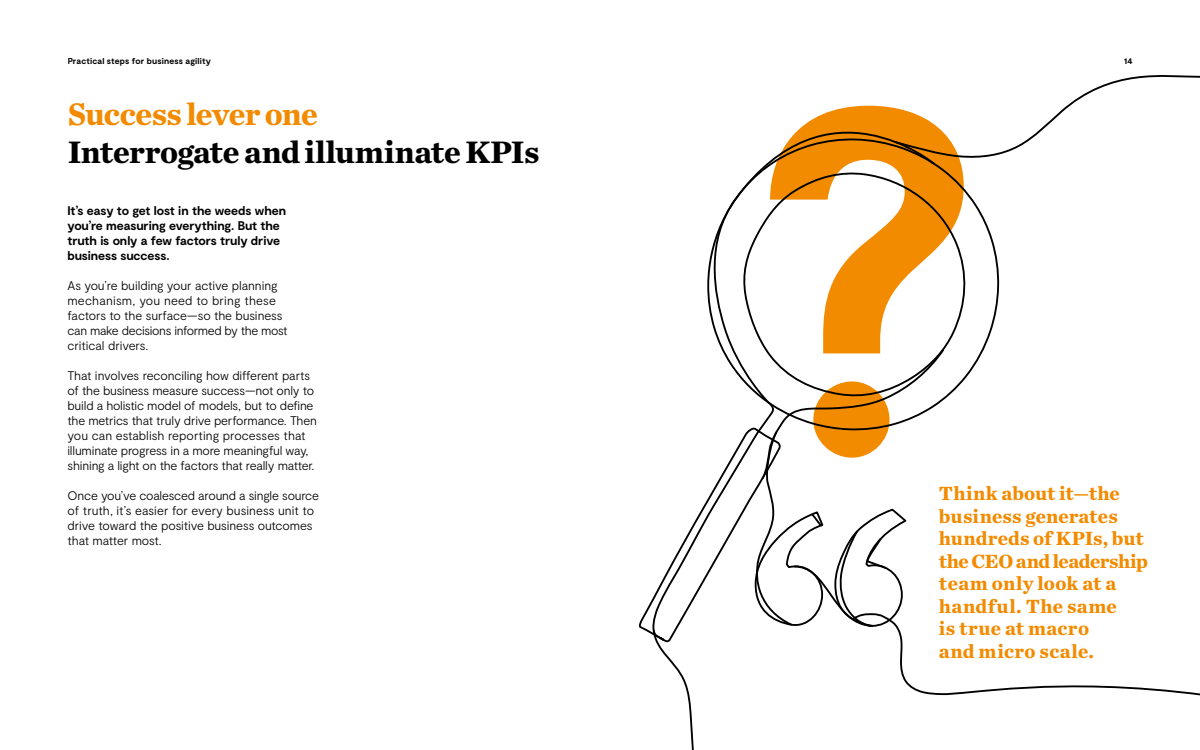
<style>
.page{position:relative;width:1200px;height:750px;background:#fff}
.page>*{position:absolute;margin:0;border:0;box-sizing:border-box;transform-origin:0 0}
.t1{font:700 32.5px "Chronicle Text G1";letter-spacing:-.01em;color:#000}
.t2{font:700 32.5px "Chronicle Text G1";letter-spacing:-.025em;color:#f38b00}
.t3{font:700 20px/22.5px "Chronicle Text G1";letter-spacing:.01em;color:#f38b00}
.t4{font:300 12.5px/15px "Moderat";letter-spacing:-.01em;color:#000}
.t5{font:700 12.5px/15px "Moderat";letter-spacing:-.005em;color:#000}
.t6{font:700 8.75px "Moderat";letter-spacing:.02em;color:#000}
</style>
<div class="page">
<svg style="left:936px;top:160px;width:64px;height:188px"></svg>
<svg style="left:936px;top:171px;width:35px;height:177px"></svg>
<svg style="left:707px;top:105px;width:229px;height:243px"></svg>
<svg style="left:893px;top:75px;width:307px;height:85px"></svg>
<svg style="left:638px;top:348px;width:562px;height:402px"></svg>
<p class="t6" style="left:68px;top:56px;width:145px">Practical steps for business agility</p>
<p class="t6" style="left:1124px;top:56px;width:10px">14</p>
<h1 class="t2" style="left:68px;top:88px;width:252px">Success lever one</h1>
<h1 class="t1" style="left:68px;top:125px;width:473px">Interrogate and illuminate KPIs</h1>
<p class="t5" style="left:68px;top:204px;width:220px">It’s easy to get lost in the weeds when you’re measuring everything. But the truth is only a few factors truly drive business success.</p>
<p class="t4" style="left:68px;top:278px;width:222px">As you’re building your active planning mechanism, you need to bring these factors to the surface—so the business can make decisions informed by the most critical drivers.</p>
<p class="t4" style="left:68px;top:368px;width:251px">That involves reconciling how different parts of the business measure success—not only to build a holistic model of models, but to define the metrics that truly drive performance. Then you can establish reporting processes that illuminate progress in a more meaningful way, shining a light on the factors that really matter.</p>
<p class="t4" style="left:68px;top:488px;width:253px">Once you’ve coalesced around a single source of truth, it’s easier for every business unit to drive toward the positive business outcomes that matter most.</p>
<h2 class="t3" style="left:939px;top:481px;width:211px">Think about it—the business generates hundreds of KPIs, but the CEO and leadership team only look at a handful. The same<br>is true at macro<br>and micro scale.</h2>
</div>
